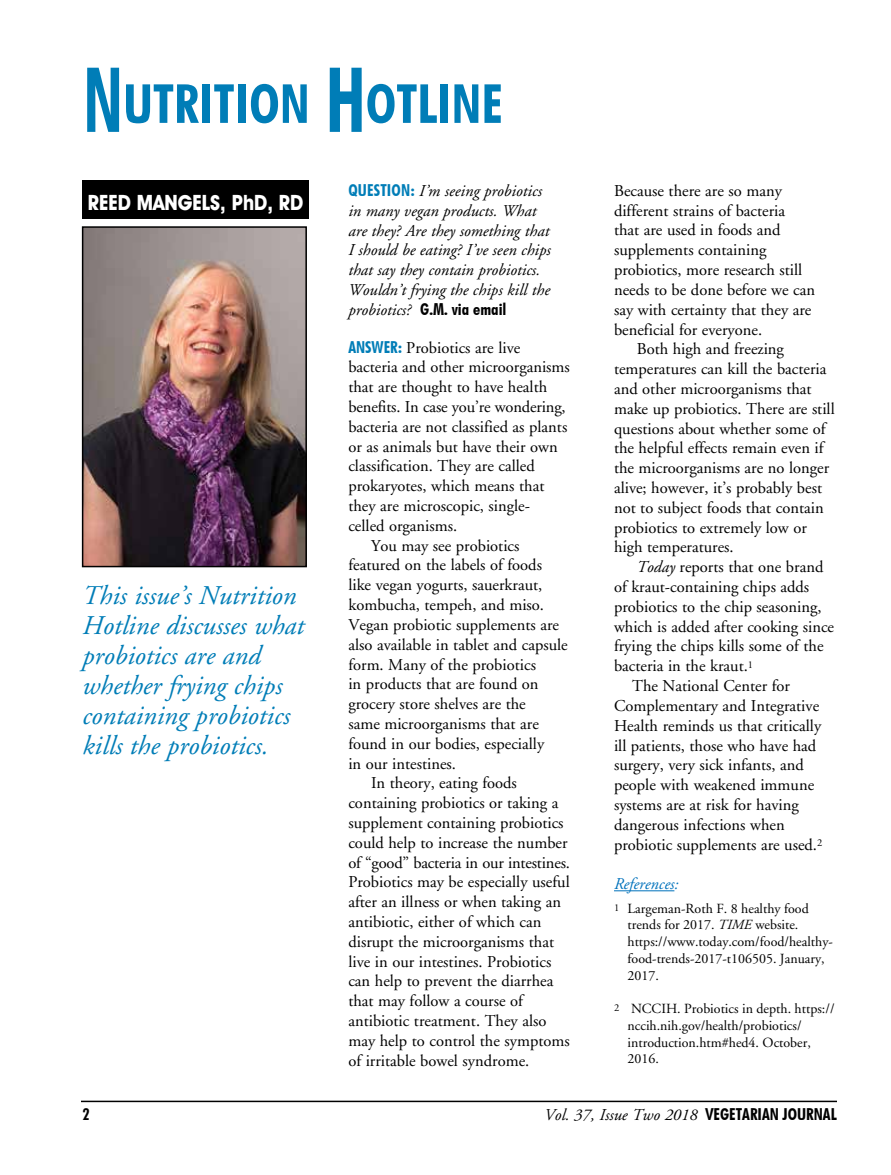
<style>
.page{position:relative;width:891px;height:1175px;background:#fff}
.page>*{position:absolute;margin:0;border:0;box-sizing:border-box;transform-origin:0 0}
.t1{font:54px "Futuri Condensed Bold SWFTE";color:#007db7}
.t2{font:italic 27px/30px "Adobe Garamond";color:#007db7}
.t3{font:21px "Avant Guard Bold SWFTE";color:#fff;scale:.9 1}
.t4{font:16.5px "Adobe Garamond";color:#000}
.t5{font:italic 16.5px/19.8px "Adobe Garamond";color:#000}
.t6{font:16.5px "Futuri Condensed Bold SWFTE";color:#000}
.t7{font:italic 16.5px "Adobe Garamond";color:#0072bc}
.t8{font:13.95px/16.8px "Adobe Garamond";color:#000}
.s1{font-size:90px}
.s2{font-family:"Futuri Condensed Bold SWFTE";font-style:normal;color:#007db7}
.s3{font-family:"Adobe Garamond";font-style:italic}
.s4{font-family:"Futuri Condensed Bold SWFTE";color:#007db7}
.s5{font-style:italic}
.s6{font-family:"Adobe Garamond Pro";font-size:10.5px}
.s7{font-family:"Futuri Condensed Bold SWFTE";font-style:normal}
</style>
<div class="page">
<hr style="left:81px;top:1100px;width:756px;height:2px;background:#000">
<img style="left:85px;top:229px;width:219px;height:335px">
<div style="left:82px;top:226px;width:225px;height:341px;border:2px solid #000"></div>
<div style="left:83px;top:180px;width:226px;height:39px;background:#000"></div>
<hr style="left:614px;top:890px;width:60px;height:1px;background:#0072bc">
<h1 class="t1" style="left:83px;top:68px;width:421px"><span class="s1">N</span>UTRITION <span class="s1">H</span>OTLINE</h1>
<p class="t3" style="left:88px;top:189px;width:241px">REED MANGELS, PhD, RD</p>
<p class="t5" style="left:348px;top:181px;width:204px"><span class="s2">QUESTION:</span> I’m seeing probiotics in many vegan products. What are they? Are they something that<br>I should be eating? I’ve seen chips that say they contain probiotics.<br>Wouldn’t frying the chips kill the</p>
<p class="t6" style="left:348px;top:298px;width:160px"><span class="s3">probiotics?</span> G.M. via email</p>
<p class="t4" style="left:348px;top:338px;width:173px"><span class="s4">ANSWER:</span> Probiotics are live</p>
<p class="t4" style="left:348px;top:358px;width:223px">bacteria and other microorganisms</p>
<p class="t4" style="left:348px;top:378px;width:200px">that are thought to have health</p>
<p class="t4" style="left:348px;top:398px;width:219px">benefits. In case you’re wondering,</p>
<p class="t4" style="left:348px;top:418px;width:220px">bacteria are not classified as plants</p>
<p class="t4" style="left:348px;top:437px;width:211px">or as animals but have their own</p>
<p class="t4" style="left:348px;top:457px;width:188px">classification. They are called</p>
<p class="t4" style="left:348px;top:477px;width:198px">prokaryotes, which means that</p>
<p class="t4" style="left:348px;top:497px;width:183px">they are microscopic, single-</p>
<p class="t4" style="left:348px;top:517px;width:110px">celled organisms.</p>
<p class="t4" style="left:371px;top:536px;width:150px">You may see probiotics</p>
<p class="t4" style="left:348px;top:556px;width:195px">featured on the labels of foods</p>
<p class="t4" style="left:348px;top:576px;width:196px">like vegan yogurts, sauerkraut,</p>
<p class="t4" style="left:348px;top:596px;width:197px">kombucha, tempeh, and miso.</p>
<p class="t4" style="left:348px;top:616px;width:212px">Vegan probiotic supplements are</p>
<p class="t4" style="left:348px;top:635px;width:221px">also available in tablet and capsule</p>
<p class="t4" style="left:348px;top:655px;width:189px">form. Many of the probiotics</p>
<p class="t4" style="left:348px;top:675px;width:192px">in products that are found on</p>
<p class="t4" style="left:348px;top:695px;width:179px">grocery store shelves are the</p>
<p class="t4" style="left:348px;top:715px;width:192px">same microorganisms that are</p>
<p class="t4" style="left:348px;top:734px;width:197px">found in our bodies, especially</p>
<p class="t4" style="left:348px;top:754px;width:109px">in our intestines.</p>
<p class="t4" style="left:371px;top:774px;width:147px">In theory, eating foods</p>
<p class="t4" style="left:348px;top:794px;width:212px">containing probiotics or taking a</p>
<p class="t4" style="left:348px;top:814px;width:217px">supplement containing probiotics</p>
<p class="t4" style="left:348px;top:833px;width:221px">could help to increase the number</p>
<p class="t4" style="left:348px;top:853px;width:223px">of “good” bacteria in our intestines.</p>
<p class="t4" style="left:348px;top:873px;width:223px">Probiotics may be especially useful</p>
<p class="t4" style="left:348px;top:893px;width:214px">after an illness or when taking an</p>
<p class="t4" style="left:348px;top:913px;width:195px">antibiotic, either of which can</p>
<p class="t4" style="left:348px;top:932px;width:207px">disrupt the microorganisms that</p>
<p class="t4" style="left:348px;top:952px;width:205px">live in our intestines. Probiotics</p>
<p class="t4" style="left:348px;top:972px;width:206px">can help to prevent the diarrhea</p>
<p class="t4" style="left:348px;top:992px;width:176px">that may follow a course of</p>
<p class="t4" style="left:348px;top:1012px;width:200px">antibiotic treatment. They also</p>
<p class="t4" style="left:348px;top:1031px;width:223px">may help to control the symptoms</p>
<p class="t4" style="left:348px;top:1051px;width:182px">of irritable bowel syndrome.</p>
<h2 class="t2" style="left:82px;top:581px;width:223px">This issue’s Nutrition<br>Hotline discusses what probiotics are and whether frying chips containing probiotics kills the probiotics.</h2>
<p class="t4" style="left:614px;top:182px;width:169px">Because there are so many</p>
<p class="t4" style="left:614px;top:202px;width:173px">different strains of bacteria</p>
<p class="t4" style="left:614px;top:221px;width:168px">that are used in foods and</p>
<p class="t4" style="left:614px;top:241px;width:154px">supplements containing</p>
<p class="t4" style="left:614px;top:261px;width:190px">probiotics, more research still</p>
<p class="t4" style="left:614px;top:281px;width:203px">needs to be done before we can</p>
<p class="t4" style="left:614px;top:301px;width:199px">say with certainty that they are</p>
<p class="t4" style="left:614px;top:320px;width:150px">beneficial for everyone.</p>
<p class="t4" style="left:637px;top:340px;width:149px">Both high and freezing</p>
<p class="t4" style="left:614px;top:360px;width:214px">temperatures can kill the bacteria</p>
<p class="t4" style="left:614px;top:380px;width:199px">and other microorganisms that</p>
<p class="t4" style="left:614px;top:400px;width:222px">make up probiotics. There are still</p>
<p class="t4" style="left:614px;top:419px;width:213px">questions about whether some of</p>
<p class="t4" style="left:614px;top:439px;width:211px">the helpful effects remain even if</p>
<p class="t4" style="left:614px;top:459px;width:217px">the microorganisms are no longer</p>
<p class="t4" style="left:614px;top:479px;width:210px">alive; however, it’s probably best</p>
<p class="t4" style="left:614px;top:499px;width:211px">not to subject foods that contain</p>
<p class="t4" style="left:614px;top:518px;width:194px">probiotics to extremely low or</p>
<p class="t4" style="left:614px;top:538px;width:121px">high temperatures.</p>
<p class="t4" style="left:637px;top:558px;width:188px"><span class="s5">Today</span> reports that one brand</p>
<p class="t4" style="left:614px;top:578px;width:197px">of kraut-containing chips adds</p>
<p class="t4" style="left:614px;top:598px;width:209px">probiotics to the chip seasoning,</p>
<p class="t4" style="left:614px;top:617px;width:222px">which is added after cooking since</p>
<p class="t4" style="left:614px;top:637px;width:211px">frying the chips kills some of the</p>
<p class="t4" style="left:614px;top:657px;width:141px">bacteria in the kraut.<sup>1</sup></p>
<p class="t4" style="left:632px;top:677px;width:159px">The National Center for</p>
<p class="t4" style="left:614px;top:697px;width:207px">Complementary and Integrative</p>
<p class="t4" style="left:614px;top:716px;width:209px">Health reminds us that critically</p>
<p class="t4" style="left:614px;top:736px;width:204px">ill patients, those who have had</p>
<p class="t4" style="left:614px;top:756px;width:191px">surgery, very sick infants, and</p>
<p class="t4" style="left:614px;top:776px;width:202px">people with weakened immune</p>
<p class="t4" style="left:614px;top:796px;width:186px">systems are at risk for having</p>
<p class="t4" style="left:614px;top:815px;width:172px">dangerous infections when</p>
<p class="t4" style="left:614px;top:835px;width:210px">probiotic supplements are used.<sup>2</sup></p>
<p class="t7" style="left:614px;top:875px;width:66px">References:</p>
<p class="t8" style="left:628px;top:900px;width:207px;text-indent:-13px"><span class="s6">1</span> Largeman-Roth F. 8 healthy food trends for 2017. <span class="s5">TIME</span> website. https://www.today.com/food/healthy&shy;food-trends-2017-t106505. January,<br>2017.</p>
<p class="t8" style="left:628px;top:1000px;width:209px;text-indent:-14px"><span class="s6">2</span> NCCIH. Probiotics in depth. https:// nccih.nih.gov/health/probiotics/ introduction.htm#hed4. October,<br>2016.</p>
<p class="t6" style="left:82px;top:1102px;width:9px">2</p>
<p class="t5" style="left:545px;top:1105px;width:294px">Vol. 37, Issue Two 2018 <span class="s7">VEGETARIAN JOURNAL</span></p>
</div>
